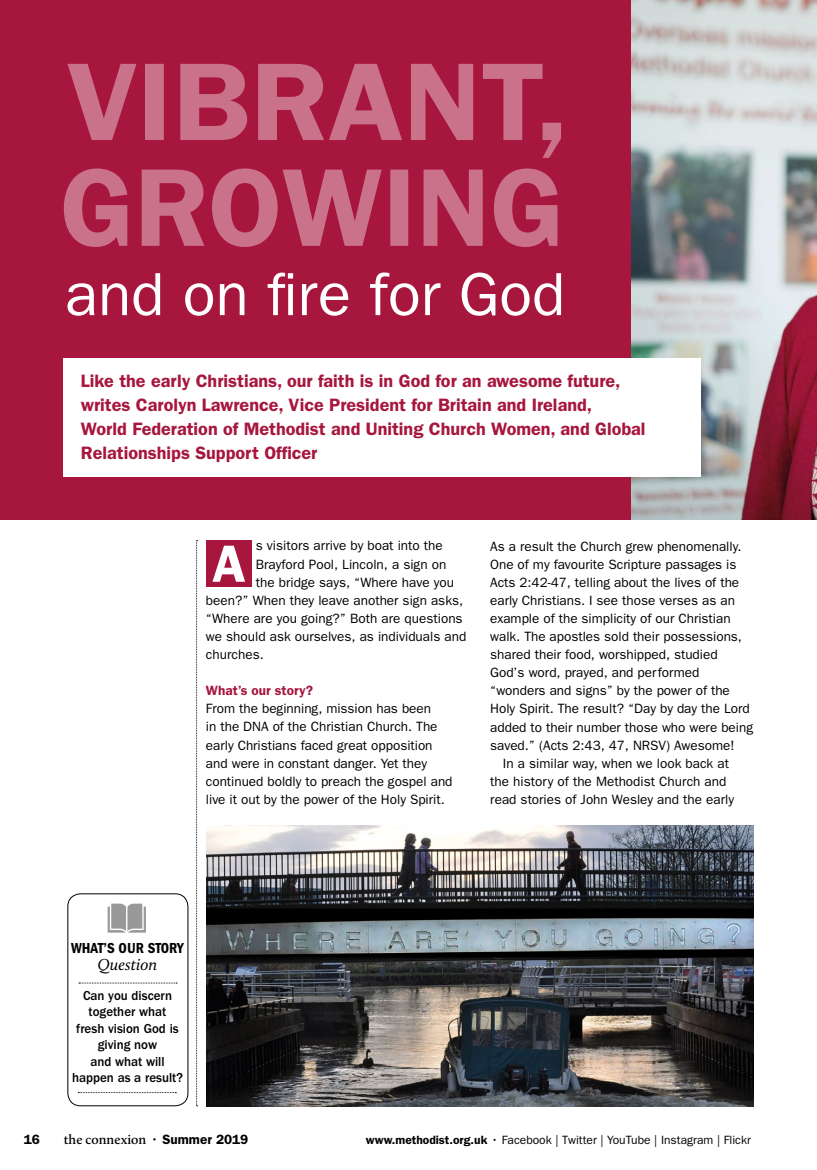
<style>
.page{position:relative;width:817px;height:1170px;background:#fff}
.page>*{position:absolute;margin:0;border:0;box-sizing:border-box;transform-origin:0 0}
.t1{font:600 18px/24px "Franklin Gothic";color:#a7163d}
.t2{font:italic 16.5px "Calluna";color:#000}
.t3{font:600 condensed 15px "Franklin Gothic";color:#000}
.t4{font:13.5px/18.1px "Franklin Gothic";color:#000}
.t5{font:500 13.5px/16.5px "Franklin Gothic";color:#000;text-align:center;scale:.96 1}
.t6{font:600 13.5px "Calluna";color:#000}
.t7{font:600 13.5px "Franklin Gothic";color:#a7163d}
.t8{font:600 13.5px "Franklin Gothic";color:#000}
.t9{font:12px "Franklin Gothic";color:#000}
.s1{font-family:"Franklin Gothic";font-weight:400}
.s2{font-family:"Franklin Gothic"}
.s3{font-weight:600}
</style>
<div class="page">
<img style="left:206px;top:825px;width:547px;height:281px">
<svg style="left:196px;top:540px;width:2px;height:566px"></svg>
<div style="left:0;top:0;width:816px;height:519px;background:#a7163d"></div>
<svg style="left:67px;top:64px;width:494px;height:94px"></svg>
<svg style="left:64px;top:168px;width:493px;height:79px;fill:#c97289"></svg>
<svg style="left:67px;top:272px;width:494px;height:44px"></svg>
<img style="left:632px;top:0;width:184px;height:519px">
<div style="left:206px;top:540px;width:45px;height:47px;background:#a7163d"></div>
<svg style="left:212px;top:545px;width:33px;height:36px"></svg>
<div style="left:64px;top:358px;width:637px;height:118px;background:#fff"></div>
<svg style="left:108px;top:903px;width:38px;height:29px"></svg>
<svg style="left:79px;top:982px;width:98px;height:1px"></svg>
<svg style="left:78px;top:1092px;width:98px;height:1px"></svg>
<div style="left:67px;top:893px;width:121px;height:213px;border:1px solid #000;border-radius:13px"></div>
<h1 class="t1" style="left:81px;top:369px;width:566px">Like the early Christians, our faith is in God for an awesome future, writes Carolyn Lawrence, Vice President for Britain and Ireland,<br>World Federation of Methodist and Uniting Church Women, and Global Relationships Support Officer</h1>
<p class="t4" style="left:256px;top:537px;width:188px">s visitors arrive by boat into the</p>
<p class="t4" style="left:256px;top:555px;width:192px">Brayford Pool, Lincoln, a sign on</p>
<p class="t4" style="left:256px;top:573px;width:200px">the bridge says, “Where have you</p>
<p class="t4" style="left:206px;top:591px;width:259px">been?” When they leave another sign asks,</p>
<p class="t4" style="left:206px;top:609px;width:258px">“Where are you going?” Both are questions</p>
<p class="t4" style="left:206px;top:627px;width:262px">we should ask ourselves, as individuals and</p>
<p class="t4" style="left:206px;top:645px;width:59px">churches.</p>
<p class="t7" style="left:206px;top:682px;width:109px">What’s our story?</p>
<p class="t4" style="left:206px;top:699px;width:248px">From the beginning, mission has been<br>in the DNA of the Christian Church. The early Christians faced great opposition and were in constant danger. Yet they continued boldly to preach the gospel and live it out by the power of the Holy Spirit.</p>
<p class="t4" style="left:490px;top:537px;width:253px">As a result the Church grew phenomenally.</p>
<p class="t4" style="left:490px;top:555px;width:248px">One of my favourite Scripture passages is</p>
<p class="t4" style="left:490px;top:573px;width:250px">Acts 2:42-47, telling about the lives of the</p>
<p class="t4" style="left:490px;top:591px;width:246px">early Christians. I see those verses as an</p>
<p class="t4" style="left:490px;top:609px;width:242px">example of the simplicity of our Christian</p>
<p class="t4" style="left:490px;top:627px;width:253px">walk. The apostles sold their possessions,</p>
<p class="t4" style="left:490px;top:645px;width:229px">shared their food, worshipped, studied</p>
<p class="t4" style="left:490px;top:663px;width:210px">God’s word, prayed, and performed</p>
<p class="t4" style="left:490px;top:681px;width:241px">“wonders and signs” by the power of the</p>
<p class="t4" style="left:490px;top:699px;width:261px">Holy Spirit. The result? “Day by day the Lord</p>
<p class="t4" style="left:490px;top:718px;width:264px">added to their number those who were being</p>
<p class="t4" style="left:490px;top:736px;width:246px">saved.” (Acts 2:43, 47, NRSV) Awesome!</p>
<p class="t4" style="left:503px;top:754px;width:227px">In a similar way, when we look back at</p>
<p class="t4" style="left:490px;top:772px;width:238px">the history of the Methodist Church and</p>
<p class="t4" style="left:490px;top:790px;width:245px">read stories of John Wesley and the early</p>
<p class="t3" style="left:71px;top:939px;width:114px">WHAT’S OUR STORY</p>
<p class="t2" style="left:98px;top:954px;width:61px">Question</p>
<p class="t5" style="left:72px;top:987px;width:117px">Can you discern together what<br>fresh vision God is giving now<br>and what will happen as a result?</p>
<p class="t8" style="left:24px;top:1130px;width:18px">16</p>
<p class="t6" style="left:64px;top:1130px;width:186px">the connexion <span class="s1">•</span> <span class="s2">Summer 2019</span></p>
<p class="t9" style="left:366px;top:1132px;width:386px"><span class="s3">www.methodist.org.uk</span> • Facebook | Twitter | YouTube | Instagram | Flickr</p>
</div>
